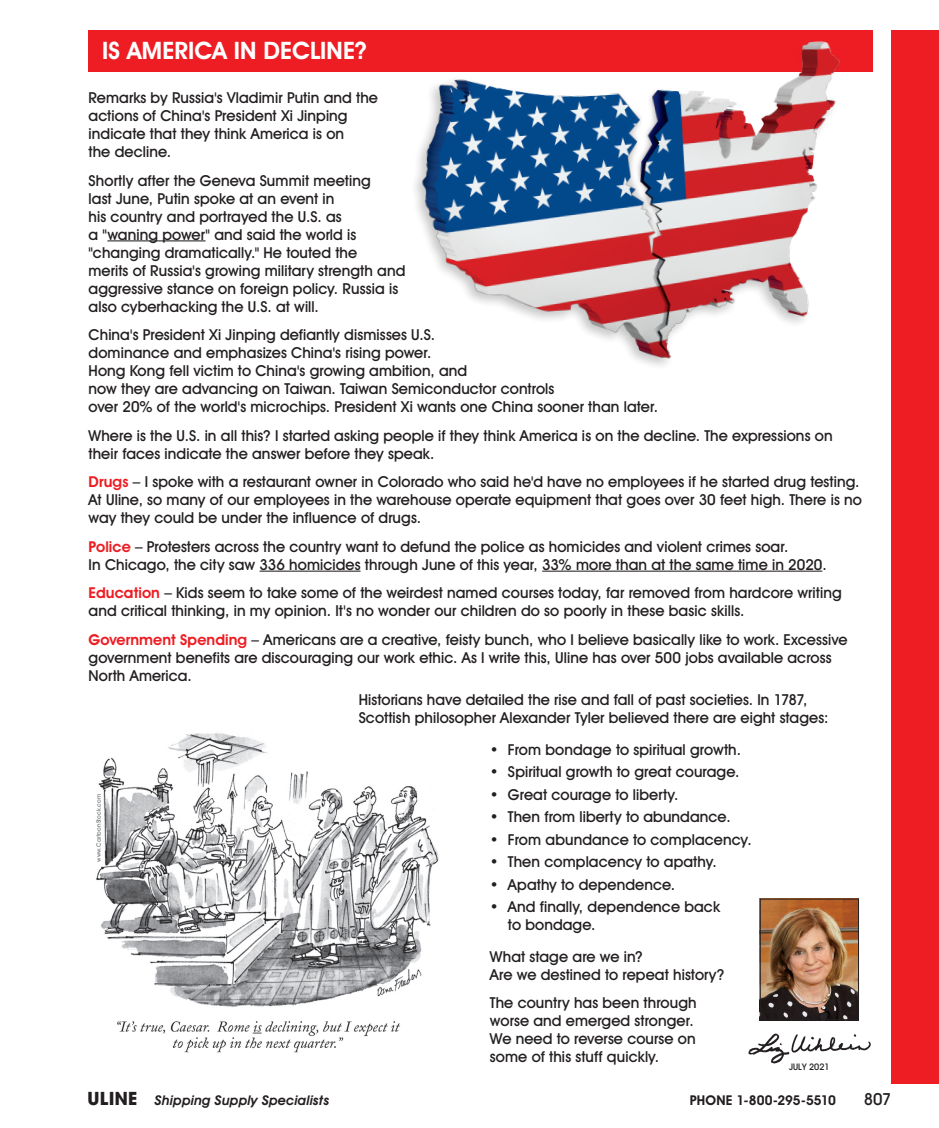
<style>
.page{position:relative;width:939px;height:1128px;background:#fff}
.page>*{position:absolute;margin:0;border:0;box-sizing:border-box;transform-origin:0 0}
.t1{font:700 24px "Uline Two Knine";letter-spacing:.005em;color:#fff}
.t2{font:16.5px "Uline Two Knine";color:#231f20}
.t3{font:15px/18px "Uline Two Knine";letter-spacing:.005em;color:#231f20}
.t4{font:italic 13.5px "Uline Two Knine";letter-spacing:.005em;color:#231f20}
.t5{font:700 13.5px "Uline Two Knine";letter-spacing:.005em;color:#231f20}
.t6{font:9px "Uline Two Knine";color:#231f20}
.t7{font:6px "Uline Two Knine";letter-spacing:.02em;color:#76787b}
.s1{font-weight:700;color:#ee1d23}
.s2{font-style:normal;font-size:18.3px}
</style>
<div class="page">
<div style="left:891px;top:30px;width:48px;height:1053px;background:#ee1d23"></div>
<div style="left:89px;top:30px;width:784px;height:42px;background:#ee1d23"></div>
<img style="left:415px;top:41px;width:425px;height:325px">
<img style="left:96px;top:733px;width:343px;height:274px">
<img style="left:117px;top:1021px;width:283px;height:32px">
<img style="left:762px;top:900px;width:95px;height:117px">
<div style="left:760px;top:898px;width:99px;height:121px;border:1px solid #231f20"></div>
<img style="left:748px;top:1033px;width:123px;height:31px">
<hr style="left:107px;top:240px;width:98px;height:1px;background:#231f20">
<hr style="left:260px;top:570px;width:100px;height:1px;background:#231f20">
<hr style="left:542px;top:570px;width:280px;height:1px;background:#231f20">
<h1 class="t1" style="left:102px;top:36px;width:266px">IS AMERICA IN DECLINE?</h1>
<p class="t3" style="left:89px;top:88px;width:291px">Remarks by Russia's Vladimir Putin and the actions of China's President Xi Jinping indicate that they think America is on<br>the decline.</p>
<p class="t3" style="left:89px;top:171px;width:318px">Shortly after the Geneva Summit meeting<br>last June, Putin spoke at an event in<br>his country and portrayed the U.S. as<br>a "waning power" and said the world is "changing dramatically." He touted the<br>merits of Russia's growing military strength and aggressive stance on foreign policy. Russia is also cyberhacking the U.S. at will.</p>
<p class="t3" style="left:89px;top:325px;width:571px">China's President Xi Jinping defiantly dismisses U.S.<br>dominance and emphasizes China's rising power.<br>Hong Kong fell victim to China's growing ambition, and<br>now they are advancing on Taiwan. Taiwan Semiconductor controls<br>over 20% of the world's microchips. President Xi wants one China sooner than later.</p>
<p class="t3" style="left:89px;top:426px;width:745px">Where is the U.S. in all this? I started asking people if they think America is on the decline. The expressions on their faces indicate the answer before they speak.</p>
<p class="t3" style="left:89px;top:472px;width:775px"><span class="s1">Drugs</span> – I spoke with a restaurant owner in Colorado who said he'd have no employees if he started drug testing.<br>At Uline, so many of our employees in the warehouse operate equipment that goes over 30 feet high. There is no way they could be under the influence of drugs.</p>
<p class="t3" style="left:89px;top:537px;width:739px"><span class="s1">Police</span> – Protesters across the country want to defund the police as homicides and violent crimes soar.<br>In Chicago, the city saw 336 homicides through June of this year, 33% more than at the same time in 2020.</p>
<p class="t3" style="left:89px;top:583px;width:754px"><span class="s1">Education</span> – Kids seem to take some of the weirdest named courses today, far removed from hardcore writing and critical thinking, in my opinion. It's no wonder our children do so poorly in these basic skills.</p>
<p class="t3" style="left:89px;top:630px;width:760px"><span class="s1">Government Spending</span> – Americans are a creative, feisty bunch, who I believe basically like to work. Excessive government benefits are discouraging our work ethic. As I write this, Uline has over 500 jobs available across<br>North America.</p>
<p class="t3" style="left:359px;top:690px;width:471px">Historians have detailed the rise and fall of past societies. In 1787,<br>Scottish philosopher Alexander Tyler believed there are eight stages:</p>
<p class="t7" style="left:95px;top:861px;width:69px;rotate:-90deg">www.CartoonStock.com</p>
<p class="t3" style="left:490px;top:739px;width:252px">• From bondage to spiritual growth.</p>
<p class="t3" style="left:490px;top:762px;width:251px">• Spiritual growth to great courage.</p>
<p class="t3" style="left:490px;top:784px;width:190px">• Great courage to liberty.</p>
<p class="t3" style="left:490px;top:807px;width:242px">• Then from liberty to abundance.</p>
<p class="t3" style="left:490px;top:829px;width:263px">• From abundance to complacency.</p>
<p class="t3" style="left:490px;top:852px;width:228px">• Then complacency to apathy.</p>
<p class="t3" style="left:490px;top:874px;width:187px">• Apathy to dependence.</p>
<p class="t3" style="left:508px;top:897px;width:214px;text-indent:-18px">• And finally, dependence back to bondage.</p>
<p class="t3" style="left:490px;top:946px;width:236px">What stage are we in?<br>Are we destined to repeat history?</p>
<p class="t3" style="left:490px;top:993px;width:208px">The country has been through worse and emerged stronger.<br>We need to reverse course on some of this stuff quickly.</p>
<p class="t6" style="left:789px;top:1060px;width:42px">JULY 2021</p>
<p class="t4" style="left:89px;top:1091px;width:242px"><span class="s2">∏</span> Shipping Supply Specialists</p>
<p class="t5" style="left:690px;top:1091px;width:147px">PHONE 1-800-295-5510</p>
<p class="t2" style="left:863px;top:1088px;width:29px">807</p>
</div>
